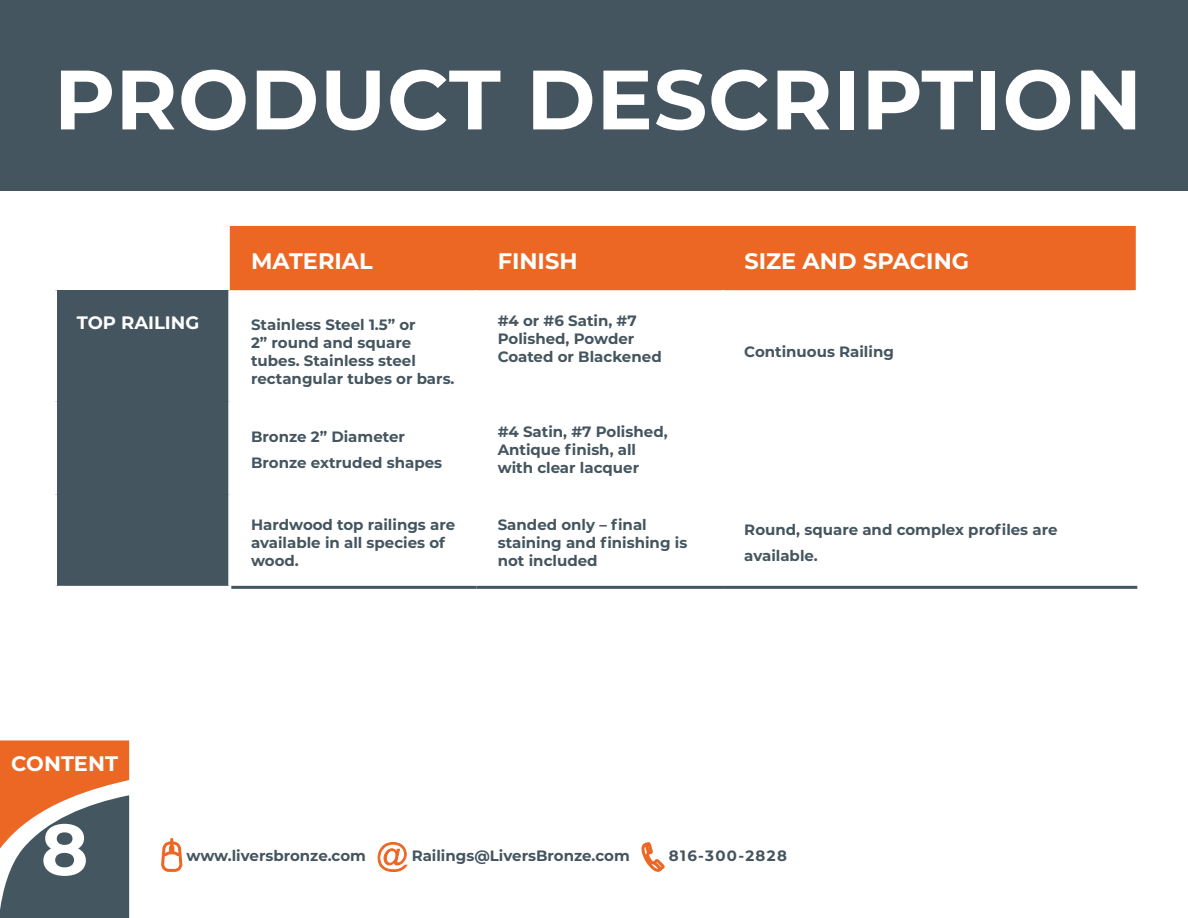
<style>
.page{position:relative;width:1188px;height:918px;background:#fff}
.page>*{position:absolute;margin:0;border:0;box-sizing:border-box;transform-origin:0 0}
.t1{font:700 84px "Montserrat";letter-spacing:.01em;color:#fff}
.t2{font:700 72px "Montserrat";color:#fff}
.t3{font:700 22.5px "Montserrat";color:#fff}
.t4{font:700 21px "Montserrat";color:#fff}
.t5{font:700 18px "Montserrat";color:#fff}
.t6{font:700 15px/18px "Montserrat";color:#45555f}
.t7{font:700 15px "Montserrat";letter-spacing:.09em;color:#45555f}
</style>
<div class="page">
<div style="left:0;top:0;width:1188px;height:191px;background:#45555f"></div>
<div style="left:230px;top:226px;width:906px;height:64px;background:#ec6723"></div>
<div style="left:56px;top:290px;width:174px;height:297px;background:#45555f"></div>
<hr style="left:54px;top:290px;width:3px;height:111px;background:#fff">
<hr style="left:228px;top:290px;width:3px;height:111px;background:#fff">
<hr style="left:54px;top:401px;width:3px;height:93px;background:#fff">
<hr style="left:228px;top:401px;width:3px;height:93px;background:#fff">
<hr style="left:54px;top:494px;width:3px;height:92px;background:#fff">
<hr style="left:228px;top:494px;width:3px;height:92px;background:#fff">
<hr style="left:54px;top:586px;width:177px;height:3px;background:#fff">
<hr style="left:231px;top:586px;width:245px;height:3px;background:#45555f">
<hr style="left:476px;top:586px;width:247px;height:3px;background:#45555f">
<hr style="left:723px;top:586px;width:414px;height:3px;background:#45555f">
<svg style="left:161px;top:838px;width:22px;height:34px"></svg>
<div style="left:169px;top:845px;width:5px;height:8px;border:3px solid #ec6723"></div>
<svg style="left:377px;top:842px;width:31px;height:30px"></svg>
<svg style="left:641px;top:842px;width:24px;height:30px"></svg>
<svg style="left:0;top:740px;width:129px;height:178px;background:#966f5b"></svg>
<h1 class="t1" style="left:54px;top:39px;width:1090px">PRODUCT DESCRIPTION</h1>
<h3 class="t3" style="left:251px;top:245px;width:123px">MATERIAL</h3>
<h3 class="t3" style="left:498px;top:245px;width:81px">FINISH</h3>
<h3 class="t3" style="left:744px;top:245px;width:226px">SIZE AND SPACING</h3>
<p class="t5" style="left:77px;top:310px;width:124px">TOP RAILING</p>
<p class="t6" style="left:251px;top:315px;width:204px">Stainless Steel 1.5” or<br>2” round and square tubes. Stainless steel rectangular tubes or bars.</p>
<p class="t6" style="left:498px;top:311px;width:166px">#4 or #6 Satin, #7<br>Polished, Powder<br>Coated or Blackened</p>
<p class="t6" style="left:251px;top:422px;width:193px;line-height:26.5px">Bronze 2” Diameter<br>Bronze extruded shapes</p>
<p class="t6" style="left:498px;top:422px;width:171px">#4 Satin, #7 Polished,<br>Antique finish, all with clear lacquer</p>
<p class="t6" style="left:744px;top:342px;width:151px">Continuous Railing</p>
<p class="t6" style="left:251px;top:515px;width:206px">Hardwood top railings are available in all species of wood.</p>
<p class="t6" style="left:498px;top:515px;width:191px">Sanded only – final staining and finishing is not included</p>
<p class="t6" style="left:744px;top:516px;width:315px;line-height:26.5px">Round, square and complex profiles are available.</p>
<h3 class="t4" style="left:11px;top:748px;width:108px">CONTENT</h3>
<h2 class="t2" style="left:41px;top:798px;width:49px">8</h2>
<p class="t6" style="left:187px;top:846px;width:181px">www.liversbronze.com</p>
<p class="t6" style="left:412px;top:846px;width:220px">Railings@LiversBronze.com</p>
<p class="t7" style="left:669px;top:845px;width:120px">816-300-2828</p>
</div>
